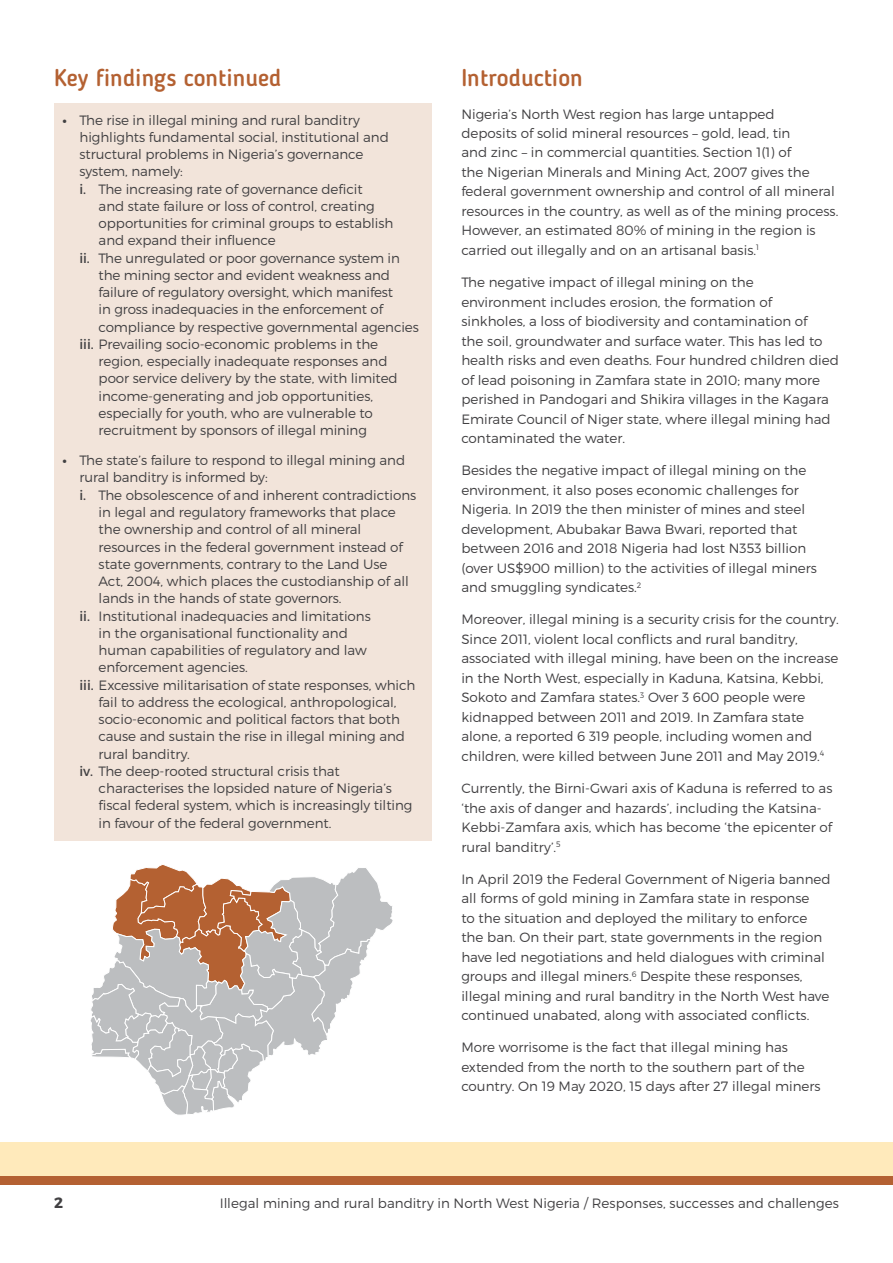
<style>
.page{position:relative;width:893px;height:1263px;background:#fff}
.page>*{position:absolute;margin:0;border:0;box-sizing:border-box;transform-origin:0 0}
.t1{font:500 24px "Blogger Sans";color:#b46132}
.t2{font:700 15px "Montserrat";color:#414042}
.t3{font:300 13.5px/19.5px "Montserrat";color:#414042}
.s1{font-weight:700}
.s2{font-weight:400}
</style>
<div class="page">
<div style="left:0;top:1142px;width:893px;height:34px;background:#ffeabb"></div>
<div style="left:0;top:1176px;width:893px;height:9px;background:#b46132"></div>
<div style="left:54px;top:103px;width:378px;height:737px;background:#f2e4da"></div>
<svg style="left:90px;top:865px;width:303px;height:250px"></svg>
<h1 class="t1" style="left:54px;top:64px;width:229px">Key findings continued</h1>
<p class="t3" style="left:80px;top:111px;width:311px;line-height:17.2px;text-indent:-17px"><span class="s1">•</span> The rise in illegal mining and rural banditry highlights fundamental social, institutional and structural problems in Nigeria’s governance system, namely:<br><span class="s2">i.</span> The increasing rate of governance deficit</p>
<p class="t3" style="left:99px;top:196px;width:278px">and state failure or loss of control, creating</p>
<p class="t3" style="left:99px;top:213px;width:296px">opportunities for criminal groups to establish</p>
<p class="t3" style="left:99px;top:231px;width:179px">and expand their influence</p>
<p class="t3" style="left:80px;top:248px;width:322px"><span class="s2">ii.</span> The unregulated or poor governance system in</p>
<p class="t3" style="left:99px;top:265px;width:293px">the mining sector and evident weakness and</p>
<p class="t3" style="left:99px;top:282px;width:296px">failure of regulatory oversight, which manifest</p>
<p class="t3" style="left:99px;top:300px;width:286px">in gross inadequacies in the enforcement of</p>
<p class="t3" style="left:99px;top:317px;width:322px">compliance by respective governmental agencies</p>
<p class="t3" style="left:80px;top:334px;width:300px"><span class="s2">iii.</span> Prevailing socio-economic problems in the</p>
<p class="t3" style="left:99px;top:351px;width:290px">region, especially inadequate responses and</p>
<p class="t3" style="left:99px;top:369px;width:301px">poor service delivery by the state, with limited</p>
<p class="t3" style="left:99px;top:386px;width:276px">income-generating and job opportunities,</p>
<p class="t3" style="left:99px;top:403px;width:276px">especially for youth, who are vulnerable to</p>
<p class="t3" style="left:99px;top:420px;width:270px">recruitment by sponsors of illegal mining</p>
<p class="t3" style="left:63px;top:450px;width:344px"><span class="s1">•</span> The state’s failure to respond to illegal mining and</p>
<p class="t3" style="left:80px;top:468px;width:190px">rural banditry is informed by:</p>
<p class="t3" style="left:80px;top:485px;width:338px"><span class="s2">i.</span> The obsolescence of and inherent contradictions</p>
<p class="t3" style="left:99px;top:502px;width:299px">in legal and regulatory frameworks that place</p>
<p class="t3" style="left:99px;top:519px;width:264px">the ownership and control of all mineral</p>
<p class="t3" style="left:99px;top:537px;width:306px">resources in the federal government instead of</p>
<p class="t3" style="left:99px;top:554px;width:290px">state governments, contrary to the Land Use</p>
<p class="t3" style="left:99px;top:571px;width:312px">Act, 2004, which places the custodianship of all</p>
<p class="t3" style="left:99px;top:588px;width:244px">lands in the hands of state governors.</p>
<p class="t3" style="left:80px;top:606px;width:293px"><span class="s2">ii.</span> Institutional inadequacies and limitations</p>
<p class="t3" style="left:99px;top:623px;width:251px">in the organisational functionality and</p>
<p class="t3" style="left:99px;top:640px;width:270px">human capabilities of regulatory and law</p>
<p class="t3" style="left:99px;top:657px;width:151px">enforcement agencies.</p>
<p class="t3" style="left:80px;top:675px;width:337px"><span class="s2">iii.</span> Excessive militarisation of state responses, which</p>
<p class="t3" style="left:99px;top:692px;width:299px">fail to address the ecological, anthropological,</p>
<p class="t3" style="left:99px;top:709px;width:303px">socio-economic and political factors that both</p>
<p class="t3" style="left:99px;top:726px;width:308px">cause and sustain the rise in illegal mining and</p>
<p class="t3" style="left:99px;top:744px;width:93px">rural banditry.</p>
<p class="t3" style="left:80px;top:761px;width:262px"><span class="s2">iv.</span> The deep-rooted structural crisis that</p>
<p class="t3" style="left:99px;top:778px;width:295px">characterises the lopsided nature of Nigeria’s</p>
<p class="t3" style="left:99px;top:795px;width:315px">fiscal federal system, which is increasingly tilting</p>
<p class="t3" style="left:99px;top:813px;width:234px">in favour of the federal government.</p>
<h1 class="t1" style="left:461px;top:64px;width:123px">Introduction</h1>
<p class="t3" style="left:461px;top:104px;width:379px">Nigeria’s North West region has large untapped<br>deposits of solid mineral resources – gold, lead, tin<br>and zinc – in commercial quantities. Section 1(1) of<br>the Nigerian Minerals and Mining Act, 2007 gives the federal government ownership and control of all mineral resources in the country, as well as of the mining process.<br>However, an estimated 80% of mining in the region is carried out illegally and on an artisanal basis.<sup>1</sup></p>
<p class="t3" style="left:461px;top:272px;width:379px">The negative impact of illegal mining on the environment includes erosion, the formation of sinkholes, a loss of biodiversity and contamination of<br>the soil, groundwater and surface water. This has led to health risks and even deaths. Four hundred children died of lead poisoning in Zamfara state in 2010; many more perished in Pandogari and Shikira villages in the Kagara Emirate Council of Niger state, where illegal mining had contaminated the water.</p>
<p class="t3" style="left:461px;top:460px;width:357px">Besides the negative impact of illegal mining on the environment, it also poses economic challenges for Nigeria. In 2019 the then minister of mines and steel development, Abubakar Bawa Bwari, reported that between 2016 and 2018 Nigeria had lost N353 billion (over US$900 million) to the activities of illegal miners and smuggling syndicates.<sup>2</sup></p>
<p class="t3" style="left:461px;top:610px;width:379px">Moreover, illegal mining is a security crisis for the country.<br>Since 2011, violent local conflicts and rural banditry, associated with illegal mining, have been on the increase in the North West, especially in Kaduna, Katsina, Kebbi, Sokoto and Zamfara states.<sup>3</sup> Over 3 600 people were kidnapped between 2011 and 2019. In Zamfara state alone, a reported 6 319 people, including women and children, were killed between June 2011 and May 2019.<sup>4</sup></p>
<p class="t3" style="left:461px;top:778px;width:373px">Currently, the Birni-Gwari axis of Kaduna is referred to as ‘the axis of danger and hazards’, including the Katsina-Kebbi-Zamfara axis, which has become ‘the epicenter of rural banditry’.<sup>5</sup></p>
<p class="t3" style="left:461px;top:869px;width:371px">In April 2019 the Federal Government of Nigeria banned all forms of gold mining in Zamfara state in response<br>to the situation and deployed the military to enforce the ban. On their part, state governments in the region have led negotiations and held dialogues with criminal groups and illegal miners.<sup>6</sup> Despite these responses, illegal mining and rural banditry in the North West have continued unabated, along with associated conflicts.</p>
<p class="t3" style="left:461px;top:1038px;width:361px">More worrisome is the fact that illegal mining has extended from the north to the southern part of the country. On 19 May 2020, 15 days after 27 illegal miners</p>
<p class="t2" style="left:54px;top:1193px;width:10px">2</p>
<p class="t3" style="left:220px;top:1193px;width:621px">Illegal mining and rural banditry in North West Nigeria / Responses, successes and challenges</p>
</div>
